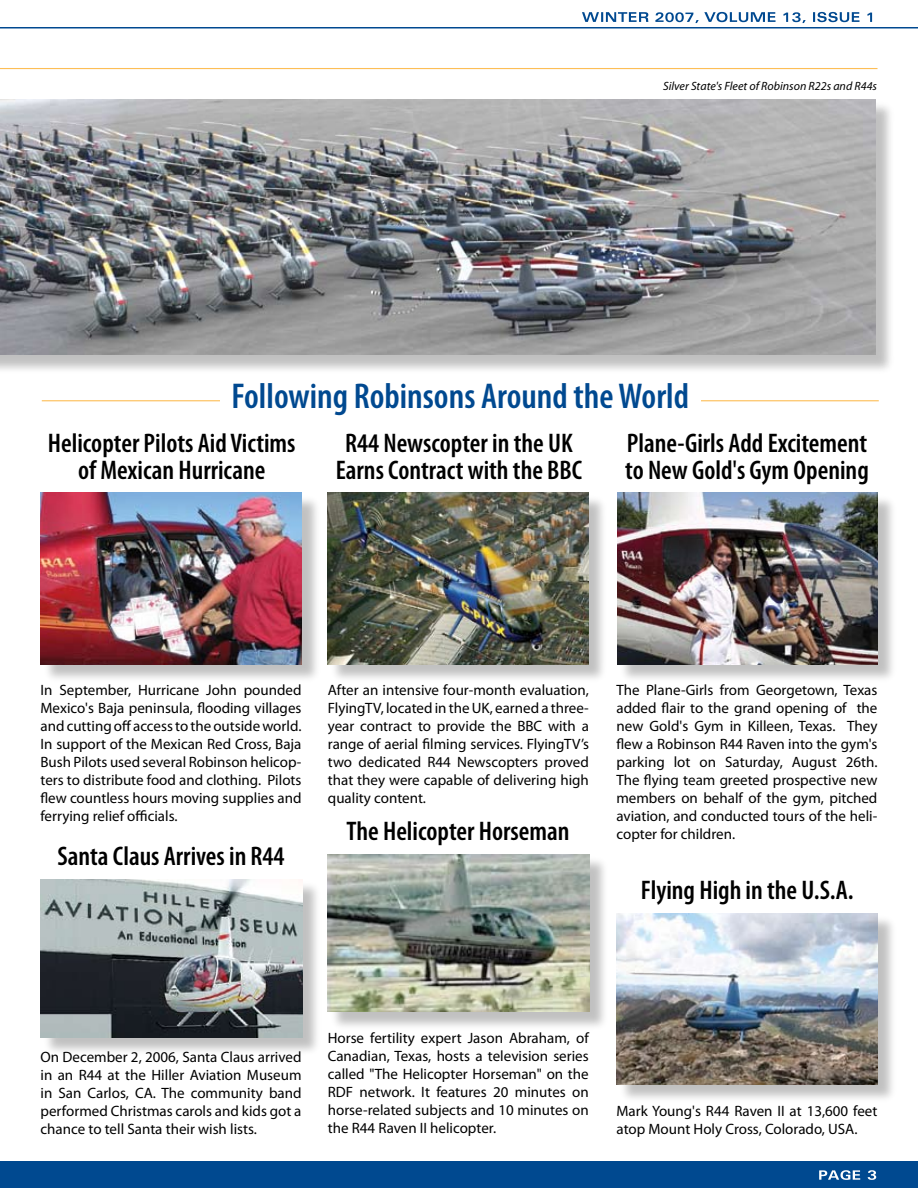
<style>
.page{position:relative;width:918px;height:1188px;background:#fff}
.page>*{position:absolute;margin:0;border:0;box-sizing:border-box;transform-origin:0 0}
.t1{font:600 condensed 36px "Myriad Pro";color:#004990}
.t2{font:600 condensed 27px/27px "Myriad Pro";color:#000;text-align:center}
.t3{font:15px/18px "Myriad Pro";color:#000;text-align:justify}
.t4{font:italic 12px "Myriad Pro";color:#000}
</style>
<div class="page">
<svg style="left:582px;top:12px;width:290px;height:11px"></svg>
<hr style="left:0;top:27px;width:918px;height:1px;background:#004990">
<div style="left:0;top:1161px;width:918px;height:27px;background:#004990"></div>
<hr style="left:0;top:68px;width:878px;height:1px;background:#fdbe56">
<svg style="left:819px;top:1170px;width:57px;height:10px"></svg>
<div style="left:0;top:101px;width:896px;height:274px;background:#000;opacity:.25"></div>
<img style="left:0;top:99px;width:876px;height:256px">
<hr style="left:42px;top:400px;width:837px;height:1px;background:#fdbe56">
<div style="left:220px;top:381px;width:481px;height:39px;background:#fff"></div>
<div style="left:42px;top:494px;width:279px;height:190px;background:#000;opacity:.25"></div>
<img style="left:41px;top:493px;width:261px;height:171px">
<div style="left:329px;top:494px;width:279px;height:190px;background:#000;opacity:.25"></div>
<img style="left:328px;top:493px;width:261px;height:171px">
<div style="left:619px;top:494px;width:278px;height:190px;background:#000;opacity:.25"></div>
<img style="left:617px;top:493px;width:261px;height:171px">
<div style="left:618px;top:915px;width:279px;height:190px;background:#000;opacity:.25"></div>
<img style="left:617px;top:913px;width:260px;height:171px">
<div style="left:329px;top:856px;width:281px;height:176px;background:#000;opacity:.25"></div>
<img style="left:328px;top:854px;width:262px;height:158px">
<div style="left:42px;top:881px;width:281px;height:177px;background:#000;opacity:.25"></div>
<img style="left:40px;top:879px;width:263px;height:158px">
<p class="t4" style="left:663px;top:79px;width:215px">Silver State's Fleet of Robinson R22s and R44s</p>
<h1 class="t1" style="left:232px;top:374px;width:459px">Following Robinsons Around the World</h1>
<h2 class="t2" style="left:48px;top:429px;width:249px">Helicopter Pilots Aid Victims of Mexican Hurricane</h2>
<h2 class="t2" style="left:336px;top:429px;width:248px">R44 Newscopter in the UK<br>Earns Contract with the BBC</h2>
<h2 class="t2" style="left:625px;top:429px;width:245px;text-align:left">Plane-Girls Add Excitement to New Gold's Gym Opening</h2>
<p class="t3" style="left:40px;top:681px;width:263px">In September, Hurricane John pounded Mexico's Baja peninsula, flooding villages and cutting offaccessto the outsideworld.<br>In support of the Mexican Red Cross, Baja Bush Pilots used several Robinson helicop&shy;ters to distribute food and clothing. Pilots flew countless hours moving supplies and ferrying relief officials.</p>
<p class="t3" style="left:328px;top:681px;width:263px">After an intensive four-month evaluation, FlyingTV, located in theUK, earned a three&shy;year contract to provide the BBC with a range of aerial filming services. FlyingTV’s two dedicated R44 Newscopters proved that they were capable of delivering high quality content.</p>
<h2 class="t2" style="left:347px;top:817px;width:224px">The Helicopter Horseman</h2>
<h2 class="t2" style="left:57px;top:842px;width:229px">Santa Claus Arrives in R44</h2>
<p class="t3" style="left:616px;top:681px;width:263px">The Plane-Girls from Georgetown, Texas added flair to the grand opening of the new Gold's Gym in Killeen, Texas. They flew a Robinson R44 Raven into the gym's parking lot on Saturday, August 26th.<br>The flying team greeted prospective new members on behalf of the gym, pitched aviation, and conducted tours of the heli&shy;copter for children.</p>
<h2 class="t2" style="left:641px;top:876px;width:214px">Flying High in the U.S.A.</h2>
<p class="t3" style="left:40px;top:1048px;width:263px">On December 2, 2006, Santa Claus arrived in an R44 at the Hiller Aviation Museum in San Carlos, CA. The community band performed Christmas carols and kids got a chance to tell Santa their wish lists.</p>
<p class="t3" style="left:328px;top:1029px;width:263px">Horse fertility expert Jason Abraham, of Canadian, Texas, hosts a television series called "The Helicopter Horseman" on the RDF network. It features 20 minutes on horse-related subjects and 10 minutes on the R44 Raven II helicopter.</p>
<p class="t3" style="left:616px;top:1101px;width:262px">Mark Young's R44 Raven II at 13,600 feet atop Mount Holy Cross, Colorado, USA.</p>
</div>
